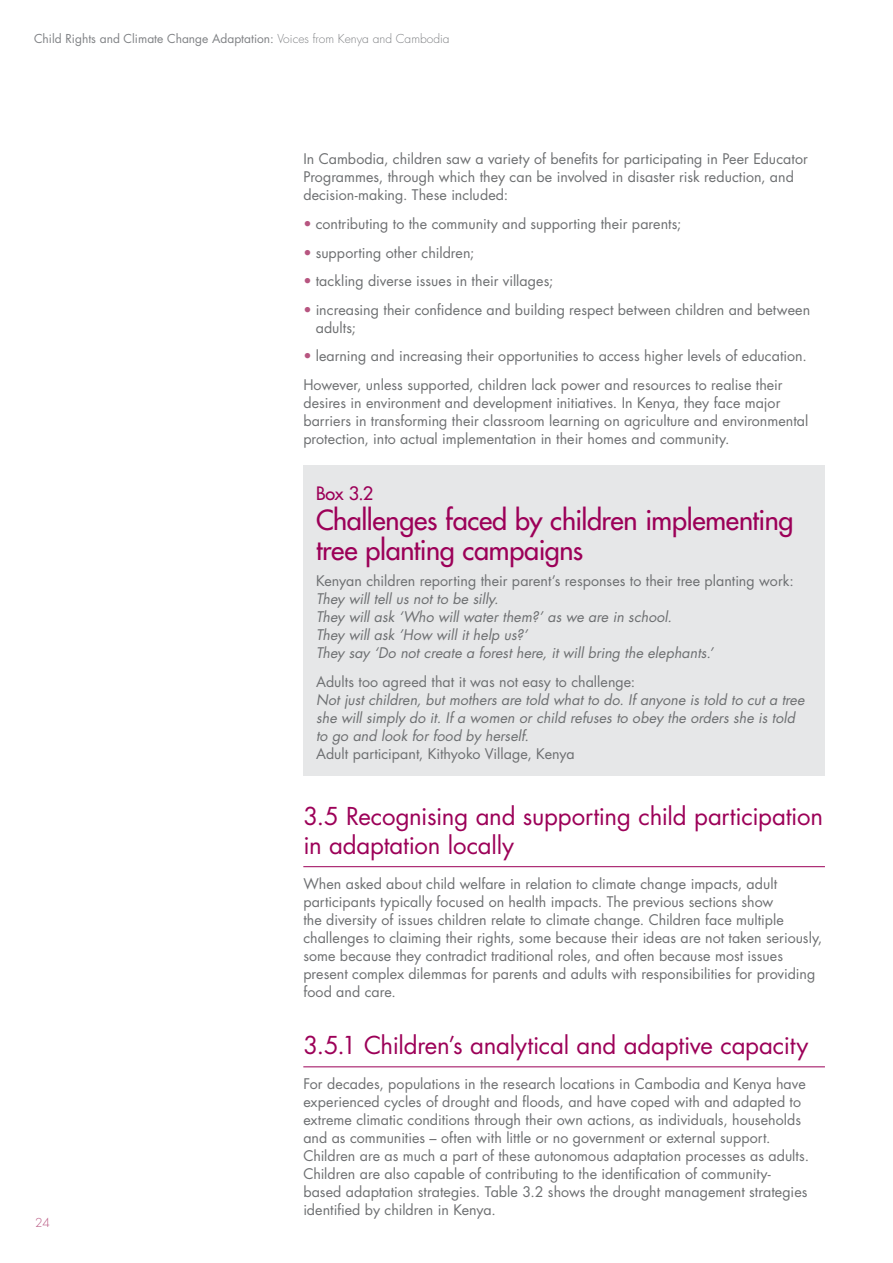
<style>
.page{position:relative;width:893px;height:1263px;background:#fff}
.page>*{position:absolute;margin:0;border:0;box-sizing:border-box;transform-origin:0 0}
.t1{font:27px/30px "Futura";letter-spacing:-.01em;color:#9c0058}
.t2{font:24px/28.5px "Futura";letter-spacing:-.01em;color:#9c0058}
.t3{font:18px "Futura";color:#9c0058}
.t4{font:14.25px/18px "Futura";letter-spacing:.005em;color:#6d6f71}
.t5{font:italic 14.25px/18px "Futura";letter-spacing:.005em;color:#6d6f71}
.t6{font:12px "Futura";color:#808285}
.t7{font:300 12px "Futura";color:#b75580}
.s1{font-weight:300}
.s2{color:#b75580}
</style>
<div class="page">
<hr style="left:303px;top:866px;width:522px;height:1px;background:#9c0058">
<hr style="left:303px;top:1066px;width:522px;height:1px;background:#9c0058">
<div style="left:303px;top:465px;width:522px;height:310px;background:#e6e7e8"></div>
<p class="t6" style="left:34px;top:31px;width:417px">Child Rights and Climate Change Adaptation: <span class="s1">Voices from Kenya and Cambodia</span></p>
<p class="t4" style="left:303px;top:150px;width:506px">In Cambodia, children saw a variety of benefits for participating in Peer Educator<br>Programmes, through which they can be involved in disaster risk reduction, and decision-making. These included:</p>
<p class="t4" style="left:303px;top:214px;width:379px"><span class="s2">•</span> contributing to the community and supporting their parents;</p>
<p class="t4" style="left:303px;top:243px;width:172px"><span class="s2">•</span> supporting other children;</p>
<p class="t4" style="left:303px;top:272px;width:251px"><span class="s2">•</span> tackling diverse issues in their villages;</p>
<p class="t4" style="left:316px;top:300px;width:496px;text-indent:-12px"><span class="s2">•</span> increasing their confidence and building respect between children and between adults;</p>
<p class="t4" style="left:303px;top:342px;width:505px;line-height:28.7px"><span class="s2">•</span> learning and increasing their opportunities to access higher levels of education.<br>However, unless supported, children lack power and resources to realise their</p>
<p class="t4" style="left:303px;top:394px;width:507px">desires in environment and development initiatives. In Kenya, they face major barriers in transforming their classroom learning on agriculture and environmental protection, into actual implementation in their homes and community.</p>
<p class="t7" style="left:35px;top:1215px;width:16px">24</p>
<p class="t3" style="left:316px;top:481px;width:59px">Box 3.2</p>
<h1 class="t1" style="left:316px;top:504px;width:479px">Challenges faced by children implementing tree planting campaigns</h1>
<p class="t4" style="left:316px;top:572px;width:479px">Kenyan children reporting their parent’s responses to their tree planting work:</p>
<p class="t5" style="left:316px;top:590px;width:399px">They will tell us not to be silly.<br>They will ask ‘Who will water them?’ as we are in school.<br>They will ask ’How will it help us?’<br>They say ‘Do not create a forest here, it will bring the elephants.’</p>
<p class="t4" style="left:316px;top:672px;width:321px">Adults too agreed that it was not easy to challenge:</p>
<p class="t5" style="left:316px;top:690px;width:490px">Not just children, but mothers are told what to do. If anyone is told to cut a tree she will simply do it. If a women or child refuses to obey the orders she is told to go and look for food by herself.</p>
<p class="t4" style="left:316px;top:744px;width:260px">Adult participant, Kithyoko Village, Kenya</p>
<h2 class="t2" style="left:303px;top:802px;width:521px">3.5 Recognising and supporting child participation in adaptation locally</h2>
<p class="t4" style="left:303px;top:874px;width:520px">When asked about child welfare in relation to climate change impacts, adult participants typically focused on health impacts. The previous sections show<br>the diversity of issues children relate to climate change. Children face multiple challenges to claiming their rights, some because their ideas are not taken seriously, some because they contradict traditional roles, and often because most issues present complex dilemmas for parents and adults with responsibilities for providing food and care.</p>
<h2 class="t2" style="left:303px;top:1030px;width:506px">3.5.1 Children’s analytical and adaptive capacity</h2>
<p class="t4" style="left:303px;top:1074px;width:507px">For decades, populations in the research locations in Cambodia and Kenya have experienced cycles of drought and floods, and have coped with and adapted to extreme climatic conditions through their own actions, as individuals, households and as communities – often with little or no government or external support.<br>Children are as much a part of these autonomous adaptation processes as adults.<br>Children are also capable of contributing to the identification of community&shy;based adaptation strategies. Table 3.2 shows the drought management strategies identified by children in Kenya.</p>
</div>
